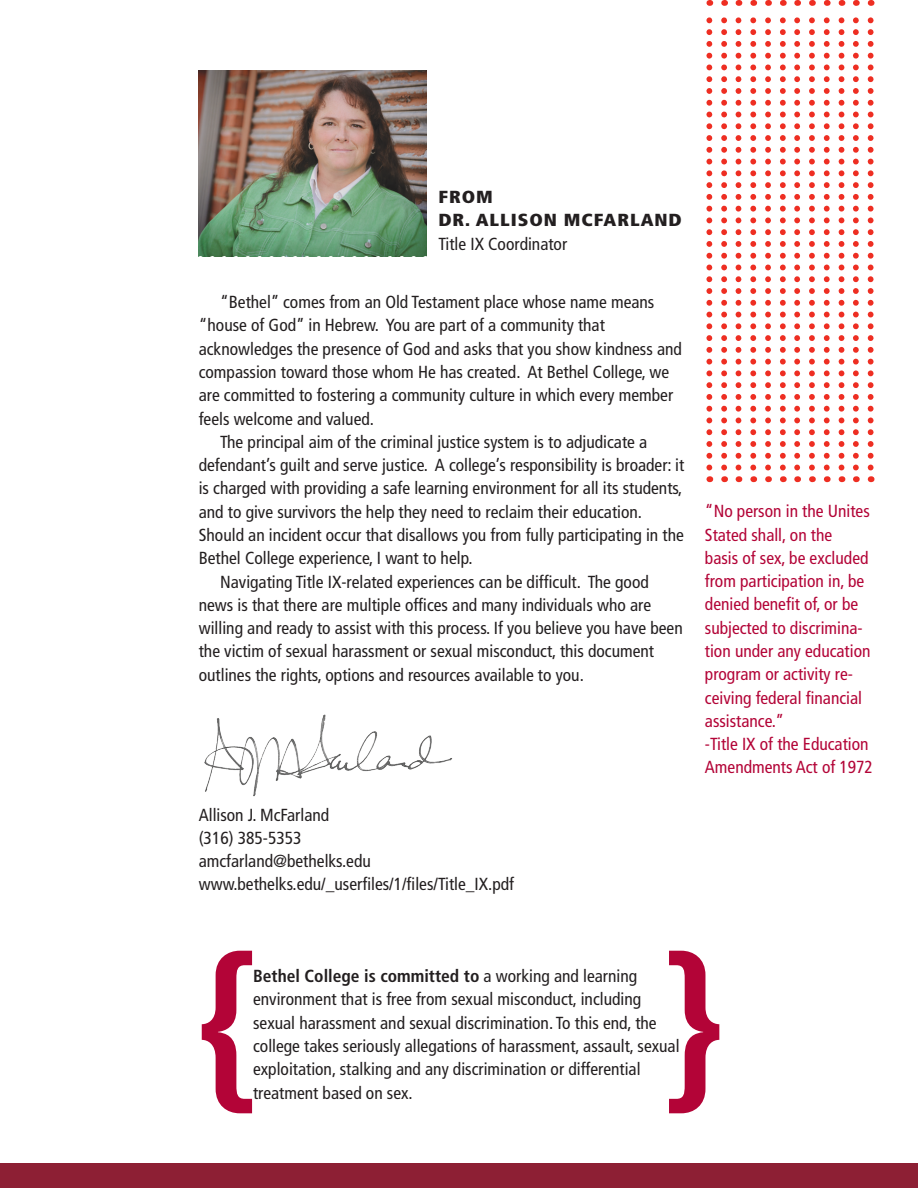
<style>
.page{position:relative;width:918px;height:1188px;background:#fff}
.page>*{position:absolute;margin:0;border:0;box-sizing:border-box;transform-origin:0 0}
.t1{font:900 condensed 181.5px "Frutiger LT Std";color:#b30437;scale:.91 1}
.t2{font:condensed 17.4px/23.2px "Frutiger LT Std";color:#231f20}
.t3{font:condensed 17.4px/23.2px "Frutiger LT Std";color:#b30437}
.t4{font:900 condensed 17.4px/23.2px "Frutiger LT Std";letter-spacing:.05em;color:#231f20;scale:1.1 1}
.s1{font-weight:400}
.s2{font-weight:700}
</style>
<div class="page">
<img style="left:199px;top:71px;width:228px;height:185px">
<svg style="left:198px;top:256px;width:229px;height:1px"></svg>
<svg style="left:868px;top:0;width:6px;height:468px"></svg>
<svg style="left:853px;top:0;width:6px;height:468px"></svg>
<svg style="left:839px;top:0;width:5px;height:468px"></svg>
<svg style="left:824px;top:0;width:6px;height:468px"></svg>
<svg style="left:809px;top:0;width:6px;height:468px"></svg>
<svg style="left:794px;top:0;width:6px;height:468px"></svg>
<svg style="left:780px;top:0;width:6px;height:468px"></svg>
<svg style="left:765px;top:0;width:6px;height:468px"></svg>
<svg style="left:750px;top:0;width:6px;height:468px"></svg>
<svg style="left:736px;top:0;width:5px;height:468px"></svg>
<svg style="left:721px;top:0;width:6px;height:468px"></svg>
<svg style="left:706px;top:0;width:6px;height:468px"></svg>
<img style="left:204px;top:714px;width:249px;height:83px">
<div style="left:0;top:1164px;width:918px;height:24px;background:#8d1f34"></div>
<p class="t4" style="left:438px;top:185px;width:223px">FROM<br>DR. ALLISON MCFARLAND<br><span class="s1">Title IX Coordinator</span></p>
<p class="t2" style="left:220px;top:291px;width:436px">“Bethel” comes from an Old Testament place whose name means</p>
<p class="t2" style="left:199px;top:314px;width:408px">“house of God” in Hebrew. You are part of a community that</p>
<p class="t2" style="left:199px;top:337px;width:485px">acknowledges the presence of God and asks that you show kindness and</p>
<p class="t2" style="left:199px;top:360px;width:472px">compassion toward those whom He has created. At Bethel College, we</p>
<p class="t2" style="left:199px;top:384px;width:476px">are committed to fostering a community culture in which every member</p>
<p class="t2" style="left:199px;top:407px;width:177px">feels welcome and valued.</p>
<p class="t2" style="left:220px;top:430px;width:429px">The principal aim of the criminal justice system is to adjudicate a</p>
<p class="t2" style="left:199px;top:454px;width:487px">defendant’s guilt and serve justice. A college’s responsibility is broader: it</p>
<p class="t2" style="left:199px;top:477px;width:485px">is charged with providing a safe learning environment for all its students,</p>
<p class="t2" style="left:199px;top:500px;width:445px">and to give survivors the help they need to reclaim their education.</p>
<p class="t2" style="left:199px;top:524px;width:487px">Should an incident occur that disallows you from fully participating in the</p>
<p class="t2" style="left:199px;top:547px;width:275px">Bethel College experience, I want to help.</p>
<p class="t2" style="left:220px;top:570px;width:430px">Navigating Title IX-related experiences can be difficult. The good</p>
<p class="t2" style="left:199px;top:593px;width:454px">news is that there are multiple offices and many individuals who are</p>
<p class="t2" style="left:199px;top:617px;width:486px">willing and ready to assist with this process. If you believe you have been</p>
<p class="t2" style="left:199px;top:640px;width:457px">the victim of sexual harassment or sexual misconduct, this document</p>
<p class="t2" style="left:199px;top:663px;width:387px">outlines the rights, options and resources available to you.</p>
<p class="t2" style="left:199px;top:803px;width:317px">Allison J. McFarland<br>(316) 385-5353<br>amcfarland@bethelks.edu www.bethelks.edu/_userfiles/1/files/Title_IX.pdf</p>
<p class="t3" style="left:705px;top:500px;width:170px">“No person in the Unites<br>Stated shall, on the<br>basis of sex, be excluded from participation in, be denied benefit of, or be subjected to discrimina&shy;tion under any education program or activity re&shy;ceiving federal financial assistance.”<br>-Title IX of the Education<br>Amendments Act of 1972</p>
<p class="t1" style="left:199px;top:916px;width:62px">{</p>
<p class="t1" style="left:667px;top:916px;width:62px">}</p>
<p class="t2" style="left:253px;top:965px;width:428px"><span class="s2">Bethel College is committed to</span> a working and learning environment that is free from sexual misconduct, including sexual harassment and sexual discrimination. To this end, the college takes seriously allegations of harassment, assault, sexual exploitation, stalking and any discrimination or differential treatment based on sex.</p>
</div>
